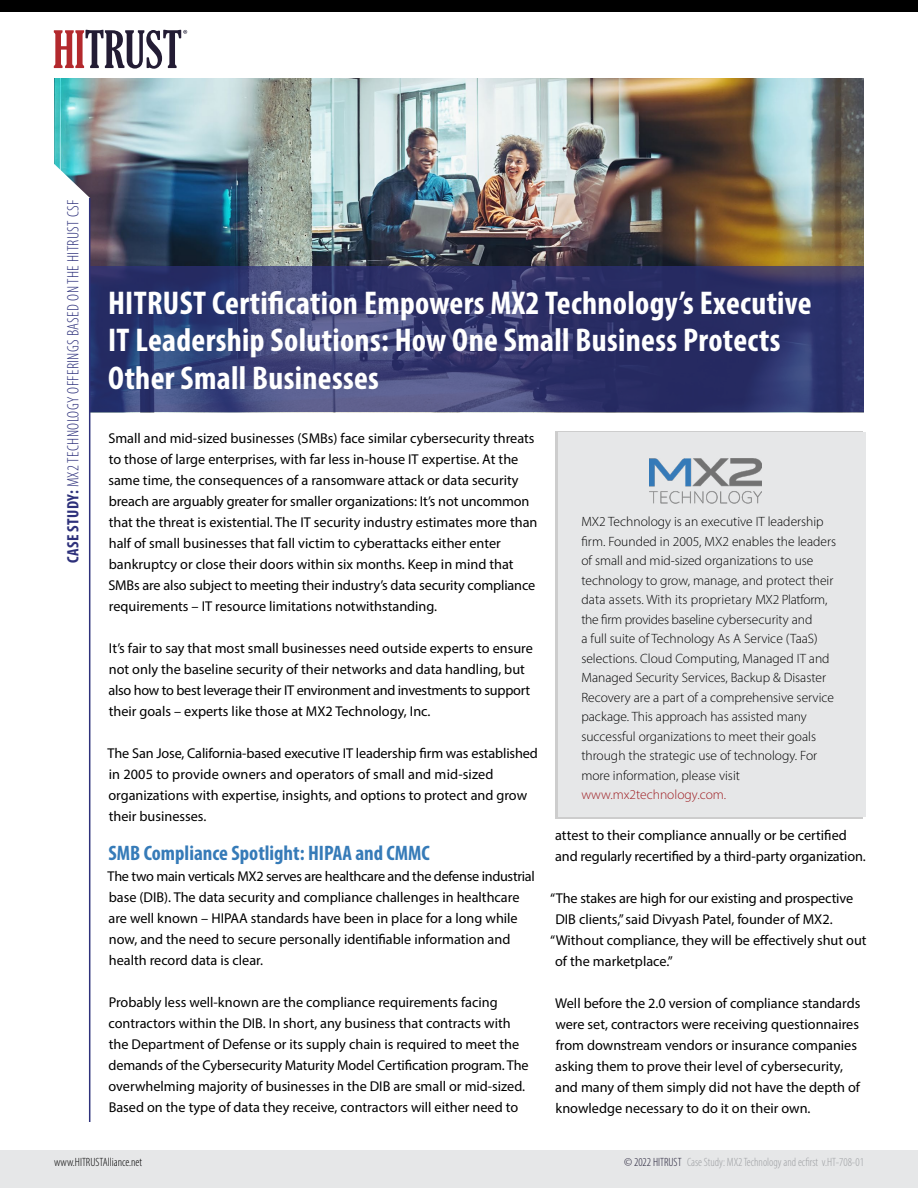
<style>
.page{position:relative;width:918px;height:1188px;background:#fff}
.page>*{position:absolute;margin:0;border:0;box-sizing:border-box;transform-origin:0 0}
.t1{font:700 condensed 33px/37.5px "Myriad Pro";letter-spacing:.01em;color:#fff}
.t2{font:700 condensed 21px "Myriad Pro";color:#367bb8}
.t3{font:300 condensed 16.5px "Myriad Pro";letter-spacing:.02em;color:#2e317b}
.t4{font:14.25px/21px "Myriad Pro";color:#000}
.t5{font:300 13.5px/19.5px "Myriad Pro";color:#000}
.t6{font:300 13.5px "Myriad Pro";color:#9e1d22}
.t7{font:300 condensed 12px "Myriad Pro";color:#9d9fa2}
.t8{font:300 condensed 12px "Myriad Pro";color:#000}
.s1{font-weight:700}
.s2{color:#211d35}
</style>
<div class="page">
<div style="left:0;top:1150px;width:918px;height:38px;background:#e6e7e8"></div>
<img style="left:54px;top:78px;width:810px;height:334px">
<hr style="left:89px;top:198px;width:1px;height:924px;background:#2e317b">
<div style="left:0;top:0;width:918px;height:12px;background:#000"></div>
<svg style="left:54px;top:30px;width:133px;height:39px"></svg>
<svg style="left:91px;top:266px;width:773px;height:146px;fill:#2b3169"></svg>
<div style="left:558px;top:432px;width:308px;height:385px;background:#e6e7e8"></div>
<img style="left:650px;top:459px;width:111px;height:45px">
<p class="t3" style="left:63px;top:563px;width:365px;rotate:-90deg"><span class="s1">CASE STUDY:</span> MX2 TECHNOLOGY OFFERINGS BASED ON THE HITRUST CSF</p>
<h1 class="t1" style="left:108px;top:283px;width:705px">HITRUST Certification Empowers MX2 Technology’s Executive<br>IT Leadership Solutions: How One Small Business Protects<br>Other Small Businesses</h1>
<p class="t4" style="left:108px;top:427px;width:431px">Small and mid-sized businesses (SMBs) face similar cybersecurity threats to those of large enterprises, with far less in-house IT expertise. At the same time, the consequences of a ransomware attack or data security breach are arguably greater for smaller organizations: It’s not uncommon that the threat is existential. The IT security industry estimates more than half of small businesses that fall victim to cyberattacks either enter bankruptcy or close their doors within six months. Keep in mind that SMBs are also subject to meeting their industry’s data security compliance requirements – IT resource limitations notwithstanding.</p>
<p class="t4" style="left:108px;top:637px;width:426px">It’s fair to say that most small businesses need outside experts to ensure not only the baseline security of their networks and data handling, but also how to best leverage their IT environment and investments to support their goals – experts like those at MX2 Technology, Inc.</p>
<p class="t4" style="left:108px;top:742px;width:432px">The San Jose, California-based executive IT leadership firm was established in 2005 to provide owners and operators of small and mid-sized organizations with expertise, insights, and options to protect and grow their businesses.</p>
<h2 class="t2" style="left:109px;top:840px;width:323px">SMB Compliance Spotlight: HIPAA and CMMC</h2>
<p class="t4" style="left:108px;top:865px;width:429px">The two main verticals MX2 serves are healthcare and the defense industrial base (DIB). The data security and compliance challenges in healthcare are well known – HIPAA standards have been in place for a long while now, and the need to secure personally identifiable information and health record data is clear.</p>
<p class="t4" style="left:108px;top:991px;width:422px">Probably less well-known are the compliance requirements facing contractors within the DIB. In short, any business that contracts with the Department of Defense or its supply chain is required to meet the demands of the Cybersecurity Maturity Model Certification program. The overwhelming majority of businesses in the DIB are small or mid-sized.<br>Based on the type of data they receive, contractors will either need to</p>
<p class="t5" style="left:581px;top:512px;width:256px">MX2 Technology is an executive IT leadership firm. Founded in 2005, MX2 enables the leaders of small and mid-sized organizations to use technology to grow, manage, and protect their data assets. With its proprietary MX2 Platform, the firm provides baseline cybersecurity and<br>a full suite of Technology As A Service (TaaS) selections. Cloud Computing, Managed IT and Managed Security Services, Backup &amp; Disaster Recovery are a part of a comprehensive service package. This approach has assisted many successful organizations to meet their goals through the strategic use of technology. For more information, please visit</p>
<p class="t6" style="left:581px;top:786px;width:146px">www.mx2technology.com.</p>
<p class="t4" style="left:555px;top:824px;width:312px">attest to their compliance annually or be certified and regularly recertified by a third-party organization.</p>
<p class="t4" style="left:550px;top:887px;width:304px">“The stakes are high for our existing and prospective</p>
<p class="t4" style="left:555px;top:908px;width:279px">DIB clients,” said Divyash Patel, founder of MX2.</p>
<p class="t4" style="left:550px;top:929px;width:318px">“Without compliance, they will be effectively shut out</p>
<p class="t4" style="left:555px;top:950px;width:119px">of the marketplace.”</p>
<p class="t4" style="left:555px;top:992px;width:307px">Well before the 2.0 version of compliance standards were set, contractors were receiving questionnaires from downstream vendors or insurance companies asking them to prove their level of cybersecurity, and many of them simply did not have the depth of knowledge necessary to do it on their own.</p>
<p class="t8" style="left:54px;top:1155px;width:90px">www.HITRUSTAlliance.net</p>
<p class="t7" style="left:624px;top:1155px;width:241px"><span class="s2">© 2022 HITRUST</span> Case Study: MX2 Technology and ecfirst v.HT-708-01</p>
</div>
